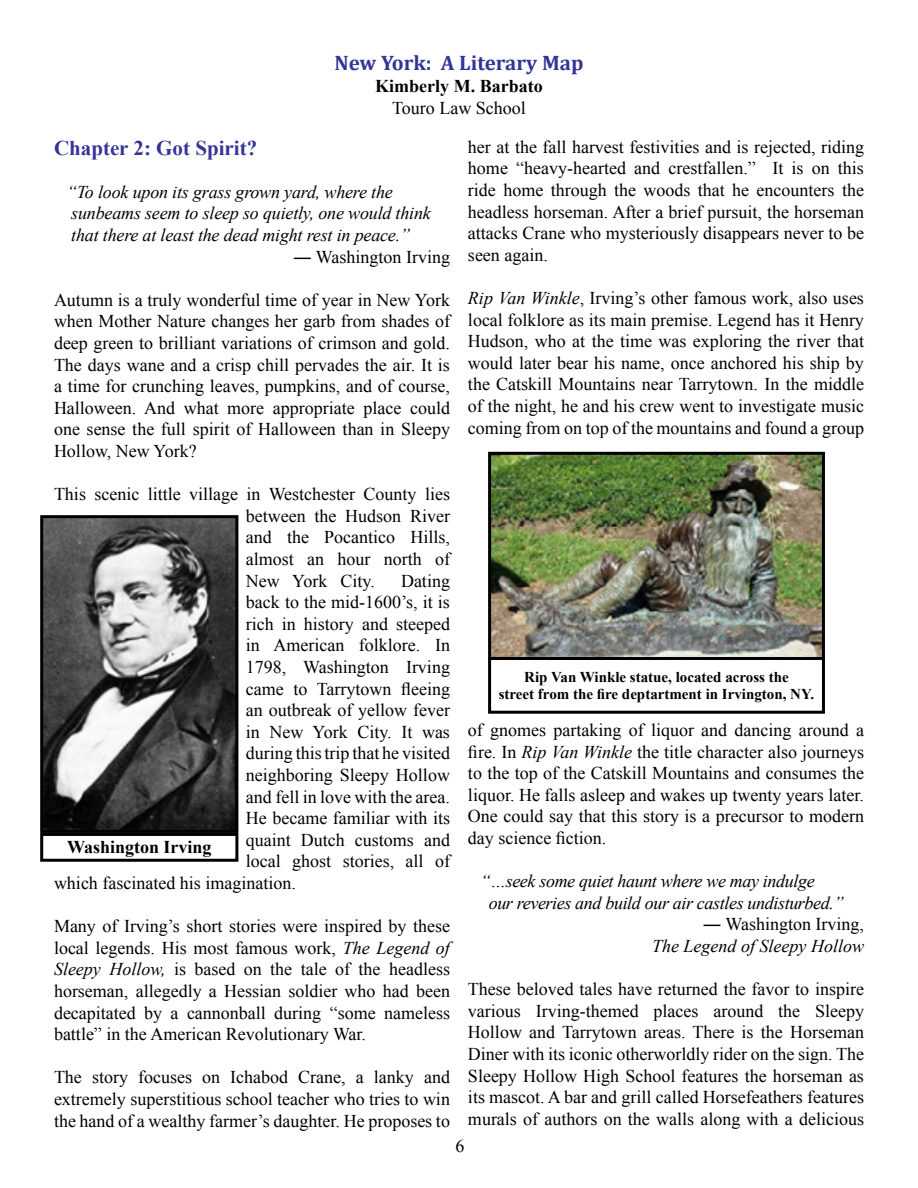
<style>
.page{position:relative;width:918px;height:1188px;background:#fff}
.page>*{position:absolute;margin:0;border:0;box-sizing:border-box;transform-origin:0 0}
.t1{font:700 21px "Cambria";color:#339}
.t2{font:700 21px "Times New Roman";color:#339}
.t3{font:18px/21.6px "Times New Roman";color:#000;text-align:justify}
.t4{font:italic 18px "Times New Roman";letter-spacing:-.01em;color:#000}
.t5{font:700 18px "Times New Roman";color:#000}
.t6{font:700 15px/16.5px "Times New Roman";color:#000;text-align:center}
.s1{font-style:italic}
</style>
<div class="page">
<img style="left:44px;top:519px;width:190px;height:310px">
<div style="left:40px;top:515px;width:198px;height:318px;border:3px solid #000"></div>
<div style="left:40px;top:833px;width:198px;height:29px;border:3px solid #000"></div>
<img style="left:492px;top:456px;width:329px;height:200px">
<div style="left:488px;top:452px;width:337px;height:208px;border:3px solid #000"></div>
<div style="left:488px;top:657px;width:337px;height:57px;border:3px solid #000"></div>
<p class="t1" style="left:334px;top:48px;width:251px">New York: A Literary Map</p>
<p class="t5" style="left:375px;top:73px;width:169px">Kimberly M. Barbato</p>
<p class="t3" style="left:468px;top:88px;width:398px;line-height:39.3px;text-indent:-76px">Touro Law School<br>her at the fall harvest festivities and is rejected, riding</p>
<p class="t3" style="left:468px;top:157px;width:398px">home “heavy-hearted and crestfallen.” It is on this ride home through the woods that he encounters the headless horseman. After a brief pursuit, the horseman attacks Crane who mysteriously disappears never to be seen again.</p>
<p class="t3" style="left:468px;top:287px;width:398px"><span class="s1">Rip Van Winkle</span>, Irving’s other famous work, also uses local folklore as its main premise. Legend has it Henry Hudson, who at the time was exploring the river that would later bear his name, once anchored his ship by the Catskill Mountains near Tarrytown. In the middle of the night, he and his crew went to investigate music coming from on top of the mountains and found a group</p>
<p class="t2" style="left:54px;top:133px;width:205px">Chapter 2: Got Spirit?</p>
<p class="t4" style="left:67px;top:179px;width:327px">“To look upon its grass grown yard, where the</p>
<p class="t4" style="left:71px;top:201px;width:361px">sunbeams seem to sleep so quietly, one would think</p>
<p class="t4" style="left:71px;top:223px;width:340px">that there at least the dead might rest in peace.”</p>
<p class="t3" style="left:293px;top:246px;width:158px"><span class="s1">―</span> Washington Irving</p>
<p class="t3" style="left:54px;top:289px;width:398px">Autumn is a truly wonderful time of year in New York when Mother Nature changes her garb from shades of deep green to brilliant variations of crimson and gold.<br>The days wane and a crisp chill pervades the air. It is a time for crunching leaves, pumpkins, and of course, Halloween. And what more appropriate place could one sense the full spirit of Halloween than in Sleepy Hollow, New York?</p>
<p class="t3" style="left:246px;top:483px;width:206px;text-indent:-192px">This scenic little village in Westchester County lies between the Hudson River and the Pocantico Hills, almost an hour north of New York City.</p>
<p class="t3" style="left:401px;top:570px;width:50px">Dating</p>
<p class="t3" style="left:246px;top:591px;width:206px">back to the mid-1600’s, it is</p>
<p class="t3" style="left:246px;top:613px;width:206px">rich in history and steeped</p>
<p class="t3" style="left:246px;top:634px;width:206px">in American folklore. In</p>
<p class="t3" style="left:246px;top:656px;width:206px">1798, Washington Irving</p>
<p class="t3" style="left:246px;top:678px;width:206px">came to Tarrytown fleeing</p>
<p class="t3" style="left:246px;top:699px;width:206px">an outbreak of yellow fever</p>
<p class="t3" style="left:246px;top:721px;width:206px">in New York City. It was</p>
<p class="t3" style="left:246px;top:742px;width:206px">during this trip that he visited</p>
<p class="t3" style="left:246px;top:764px;width:206px">neighboring Sleepy Hollow</p>
<p class="t3" style="left:246px;top:786px;width:206px">and fell in love with the area.</p>
<p class="t3" style="left:246px;top:807px;width:206px">He became familiar with its</p>
<p class="t3" style="left:246px;top:829px;width:206px">quaint Dutch customs and</p>
<p class="t3" style="left:246px;top:850px;width:206px">local ghost stories, all of</p>
<p class="t3" style="left:54px;top:872px;width:243px">which fascinated his imagination.</p>
<p class="t3" style="left:54px;top:915px;width:398px">Many of Irving’s short stories were inspired by these local legends. His most famous work, <span class="s1">The Legend of Sleepy Hollow,</span> is based on the tale of the headless horseman, allegedly a Hessian soldier who had been decapitated by a cannonball during “some nameless battle” in the American Revolutionary War.</p>
<p class="t3" style="left:54px;top:1066px;width:398px">The story focuses on Ichabod Crane, a lanky and extremely superstitious school teacher who tries to win the hand of a wealthy farmer’s daughter. He proposes to</p>
<p class="t6" style="left:499px;top:669px;width:317px">Rip Van Winkle statue, located across the<br>street from the fire deptartment in Irvington, NY.</p>
<p class="t3" style="left:468px;top:719px;width:398px">of gnomes partaking of liquor and dancing around a fire. In <span class="s1">Rip Van Winkle</span> the title character also journeys to the top of the Catskill Mountains and consumes the liquor. He falls asleep and wakes up twenty years later.<br>One could say that this story is a precursor to modern day science fiction.</p>
<p class="t4" style="left:480px;top:869px;width:336px">“…seek some quiet haunt where we may indulge</p>
<p class="t4" style="left:489px;top:890px;width:356px">our reveries and build our air castles undisturbed.”</p>
<p class="t3" style="left:703px;top:913px;width:162px"><span class="s1">―</span> Washington Irving,</p>
<p class="t4" style="left:652px;top:934px;width:213px">The Legend of Sleepy Hollow</p>
<p class="t3" style="left:468px;top:978px;width:398px">These beloved tales have returned the favor to inspire various Irving-themed places around the Sleepy Hollow and Tarrytown areas. There is the Horseman Diner with its iconic otherworldly rider on the sign. The Sleepy Hollow High School features the horseman as its mascot. A bar and grill called Horsefeathers features murals of authors on the walls along with a delicious</p>
<p class="t5" style="left:67px;top:835px;width:146px">Washington Irving</p>
<p class="t3" style="left:455px;top:1135px;width:10px">6</p>
</div>
